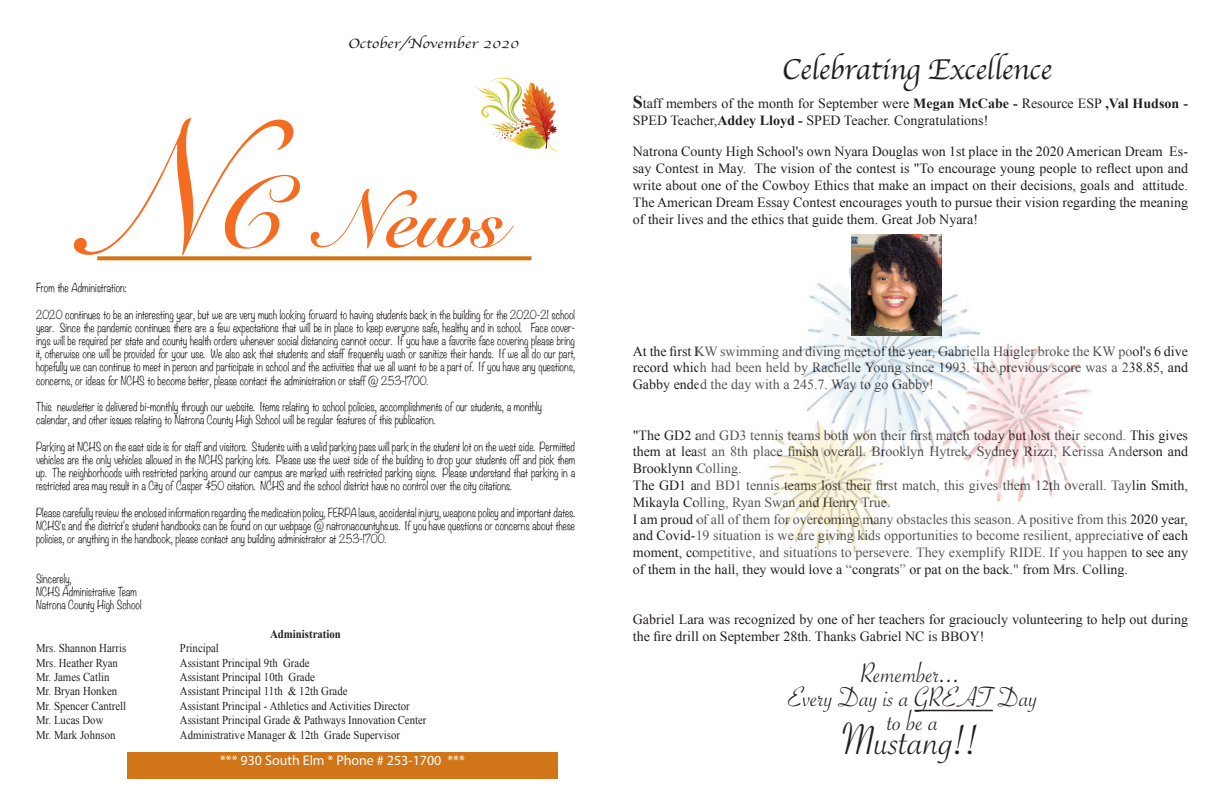
<style>
.page{position:relative;width:1224px;height:792px;background:#fff}
.page>*{position:absolute;margin:0;border:0;box-sizing:border-box;transform-origin:0 0}
.t1{font:190px "Snell Roundhand";color:#f36c21}
.t2{font:700 100px "Snell Roundhand";color:#f36c21}
.t3{font:700 80px "Snell Roundhand";color:#f36c21}
.t4{font:48px "Savoye Let Plain";color:#231f20}
.t5{font:30px "Savoye Let Plain";color:#231f20}
.t6{font:30px "Apple Chancery";letter-spacing:-.01em;color:#231f20}
.t7{font:14px/16.8px "Times New Roman";color:#231f20;text-align:justify}
.t8{font:14px "Myriad Pro";color:#fff}
.t9{font:14px "Apple Chancery";color:#231f20;scale:1.2 1}
.t10{font:12px "Times New Roman";color:#231f20;scale:.9 1}
.t11{font:700 12px "Times New Roman";color:#231f20;scale:.9 1}
.t12{font:300 11px/13.2px "Noteworthy";color:#231f20;text-align:justify;scale:.9 1}
.s1{font-weight:700;font-size:18px}
.s2{font-weight:700}
</style>
<div class="page">
<svg style="left:97px;top:256px;width:435px;height:4px;background:#d4802a"></svg>
<div style="left:127px;top:752px;width:431px;height:27px;background:#d17618"></div>
<hr style="left:914px;top:710px;width:79px;height:1px;background:#231f20">
<img style="left:475px;top:77px;width:83px;height:75px">
<img style="left:768px;top:256px;width:323px;height:297px">
<img style="left:851px;top:234px;width:90px;height:101px">
<p class="t9" style="left:348px;top:32px;width:144px">October/November 2020</p>
<p class="t1" style="left:87px;top:41px;width:139px">N</p>
<p class="t2" style="left:217px;top:128px;width:68px">C</p>
<p class="t3" style="left:323px;top:151px;width:184px">News</p>
<p class="t12" style="left:36px;top:281px;width:102px">From the Administration:</p>
<p class="t12" style="left:36px;top:307px;width:601px">2020 continues to be an interesting year, but we are very much looking forward to having students back in the building for the 2020-21 school year. Since the pandemic continues there are a few expectations that will be in place to keep everyone safe, healthy and in school. Face cover&shy;ings will be required per state and county health orders whenever social distancing cannot occur. If you have a favorite face covering please bring it, otherwise one will be provided for your use. We also ask that students and staff frequently wash or sanitize their hands. If we all do our part, hopefully we can continue to meet in person and participate in school and the activities that we all want to be a part of. If you have any questions, concerns, or ideas for NCHS to become better, please contact the administration or staff @ 253-1700.</p>
<p class="t12" style="left:36px;top:400px;width:564px">This newsletter is delivered bi-monthly through our website. Items relating to school policies, accomplishments of our students, a monthly calendar, and other issues relating to Natrona County High School will be regular features of this publication.</p>
<p class="t12" style="left:36px;top:439px;width:601px">Parking at NCHS on the east side is for staff and visitors. Students with a valid parking pass will park in the student lot on the west side. Permitted vehicles are the only vehicles allowed in the NCHS parking lots. Please use the west side of the building to drop your students off and pick them up. The neighborhoods with restricted parking around our campus are marked with restricted parking signs. Please understand that parking in a restricted area may result in a City of Casper $50 citation. NCHS and the school district have no control over the city citations.</p>
<p class="t12" style="left:36px;top:505px;width:601px">Please carefully review the enclosed information regarding the medication policy, FERPA laws, accidental injury, weapons policy and important dates.<br>NCHS's and the district's student handbooks can be found on our webpage @ natronacountyhs.us. If you have questions or concerns about these policies, or anything in the handbook, please contact any building administrator at 253-1700.</p>
<p class="t12" style="left:36px;top:571px;width:41px">Sincerely,</p>
<p class="t12" style="left:36px;top:585px;width:114px">NCHS Administrative Team</p>
<p class="t12" style="left:36px;top:598px;width:119px">Natrona County High School</p>
<p class="t11" style="left:270px;top:626px;width:80px">Administration</p>
<p class="t10" style="left:36px;top:640px;width:102px">Mrs. Shannon Harris</p>
<p class="t10" style="left:180px;top:640px;width:45px">Principal</p>
<p class="t10" style="left:36px;top:655px;width:93px">Mrs. Heather Ryan</p>
<p class="t10" style="left:180px;top:655px;width:145px">Assistant Principal 9th Grade</p>
<p class="t10" style="left:36px;top:669px;width:83px">Mr. James Catlin</p>
<p class="t10" style="left:180px;top:669px;width:151px">Assistant Principal 10th Grade</p>
<p class="t10" style="left:36px;top:683px;width:92px">Mr. Bryan Honken</p>
<p class="t10" style="left:180px;top:683px;width:188px">Assistant Principal 11th &amp; 12th Grade</p>
<p class="t10" style="left:36px;top:698px;width:102px">Mr. Spencer Cantrell</p>
<p class="t10" style="left:180px;top:698px;width:257px">Assistant Principal - Athletics and Activities Director</p>
<p class="t10" style="left:36px;top:712px;width:76px">Mr. Lucas Dow</p>
<p class="t10" style="left:180px;top:712px;width:275px">Assistant Principal Grade &amp; Pathways Innovation Center</p>
<p class="t10" style="left:36px;top:727px;width:90px">Mr. Mark Johnson</p>
<p class="t10" style="left:180px;top:727px;width:246px">Administrative Manager &amp; 12th Grade Supervisor</p>
<p class="t8" style="left:220px;top:752px;width:246px">*** 930 South Elm * Phone # 253-1700 ***</p>
<p class="t6" style="left:782px;top:45px;width:271px">Celebrating Excellence</p>
<p class="t7" style="left:633px;top:95px;width:557px"><span class="s1">S</span>taff members of the month for September were <span class="s2">Megan McCabe -</span> Resource ESP <span class="s2">,Val Hudson -<br></span>SPED Teacher,<span class="s2">Addey Lloyd -</span> SPED Teacher. Congratulations!</p>
<p class="t7" style="left:633px;top:143px;width:557px">Natrona County High School's own Nyara Douglas won 1st place in the 2020 American Dream Es&shy;say Contest in May. The vision of the contest is "To encourage young people to reflect upon and write about one of the Cowboy Ethics that make an impact on their decisions, goals and attitude.<br>The American Dream Essay Contest encourages youth to pursue their vision regarding the meaning of their lives and the ethics that guide them. Great Job Nyara!</p>
<p class="t7" style="left:633px;top:342px;width:557px">At the first KW swimming and diving meet of the year, Gabriella Haigler broke the KW pool's 6 dive record which had been held by Rachelle Young since 1993. The previous score was a 238.85, and Gabby ended the day with a 245.7. Way to go Gabby!</p>
<p class="t7" style="left:633px;top:426px;width:557px">"The GD2 and GD3 tennis teams both won their first match today but lost their second. This gives them at least an 8th place finish overall. Brooklyn Hytrek, Sydney Rizzi, Kerissa Anderson and Brooklynn Colling.</p>
<p class="t7" style="left:633px;top:477px;width:557px">The GD1 and BD1 tennis teams lost their first match, this gives them 12th overall. Taylin Smith,<br>Mikayla Colling, Ryan Swan and Henry True.</p>
<p class="t7" style="left:633px;top:510px;width:557px">I am proud of all of them for overcoming many obstacles this season. A positive from this 2020 year, and Covid-19 situation is we are giving kids opportunities to become resilient, appreciative of each moment, competitive, and situations to persevere. They exemplify RIDE. If you happen to see any of them in the hall, they would love a “congrats” or pat on the back." from Mrs. Colling.</p>
<p class="t7" style="left:633px;top:611px;width:557px">Gabriel Lara was recognized by one of her teachers for gracioucly volunteering to help out during the fire drill on September 28th. Thanks Gabriel NC is BBOY!</p>
<p class="t5" style="left:860px;top:653px;width:102px">Remember...</p>
<p class="t5" style="left:788px;top:677px;width:251px">Every Day is a GREAT Day</p>
<p class="t5" style="left:888px;top:701px;width:52px">to be a</p>
<p class="t4" style="left:842px;top:708px;width:139px">Mustang!!</p>
</div>
